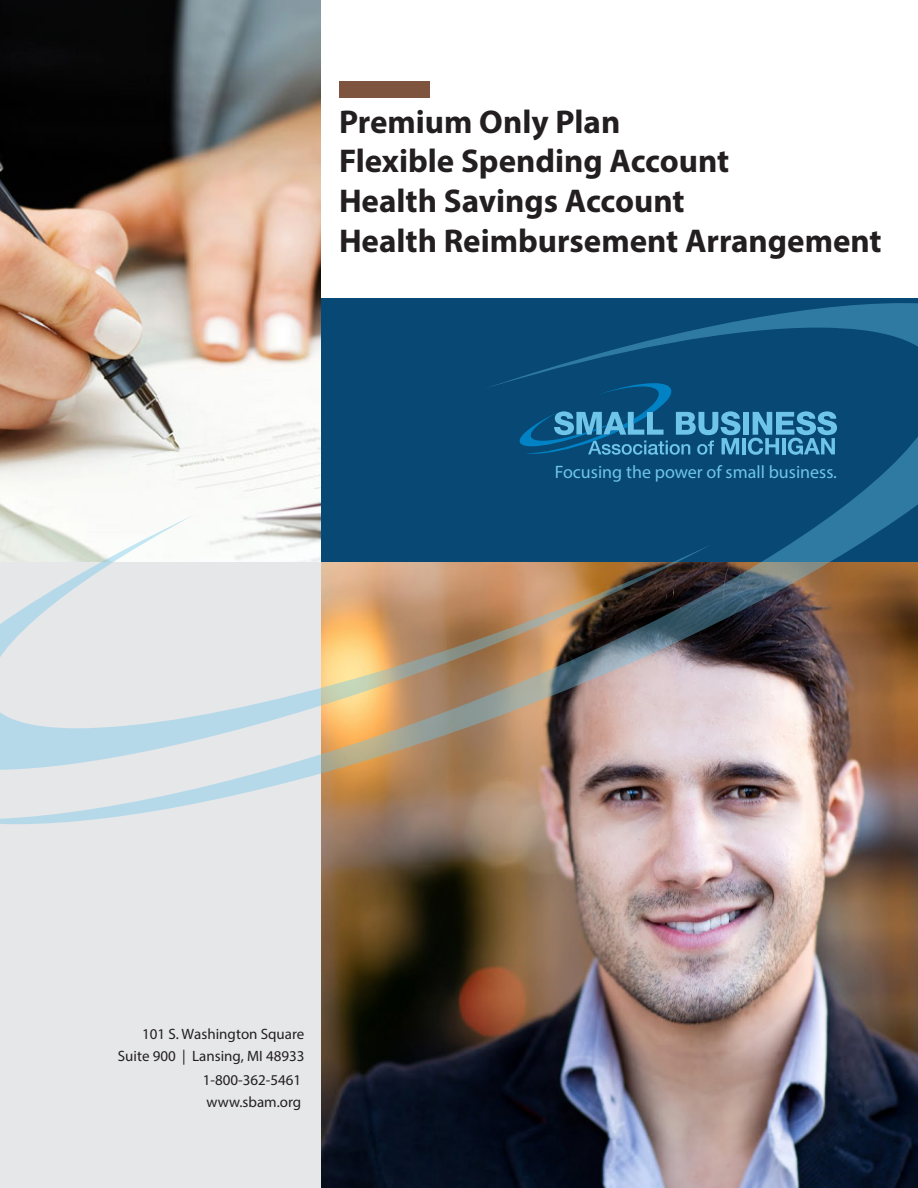
<style>
.page{position:relative;width:918px;height:1188px;background:#fff}
.page>*{position:absolute;margin:0;border:0;box-sizing:border-box;transform-origin:0 0}
.t1{font:700 33px/39.6px "Myriad Pro";color:#231f20}
.t2{font:18px "Myriad Pro";color:#6ec5e9}
.t3{font:15px/21.9px "Myriad Pro";color:#231f20;text-align:right}
</style>
<div class="page">
<img style="left:0;top:0;width:321px;height:303px">
<div style="left:0;top:562px;width:321px;height:626px;background:#e6e7e9"></div>
<img style="left:321px;top:824px;width:597px;height:364px">
<img style="left:0;top:303px;width:918px;height:521px">
<div style="left:339px;top:81px;width:91px;height:17px;background:#7f543e"></div>
<p class="t1" style="left:339px;top:101px;width:544px">Premium Only Plan<br>Flexible Spending Account<br>Health Savings Account<br>Health Reimbursement Arrangement</p>
<p class="t2" style="left:555px;top:461px;width:284px">Focusing the power of small business.</p>
<p class="t3" style="left:118px;top:1023px;width:188px">101 S. Washington Square<br>Suite 900 | Lansing, MI 48933</p>
<p class="t3" style="left:203px;top:1068px;width:100px;line-height:22.5px;text-align:left">1-800-362-5461 www.sbam.org</p>
</div>
